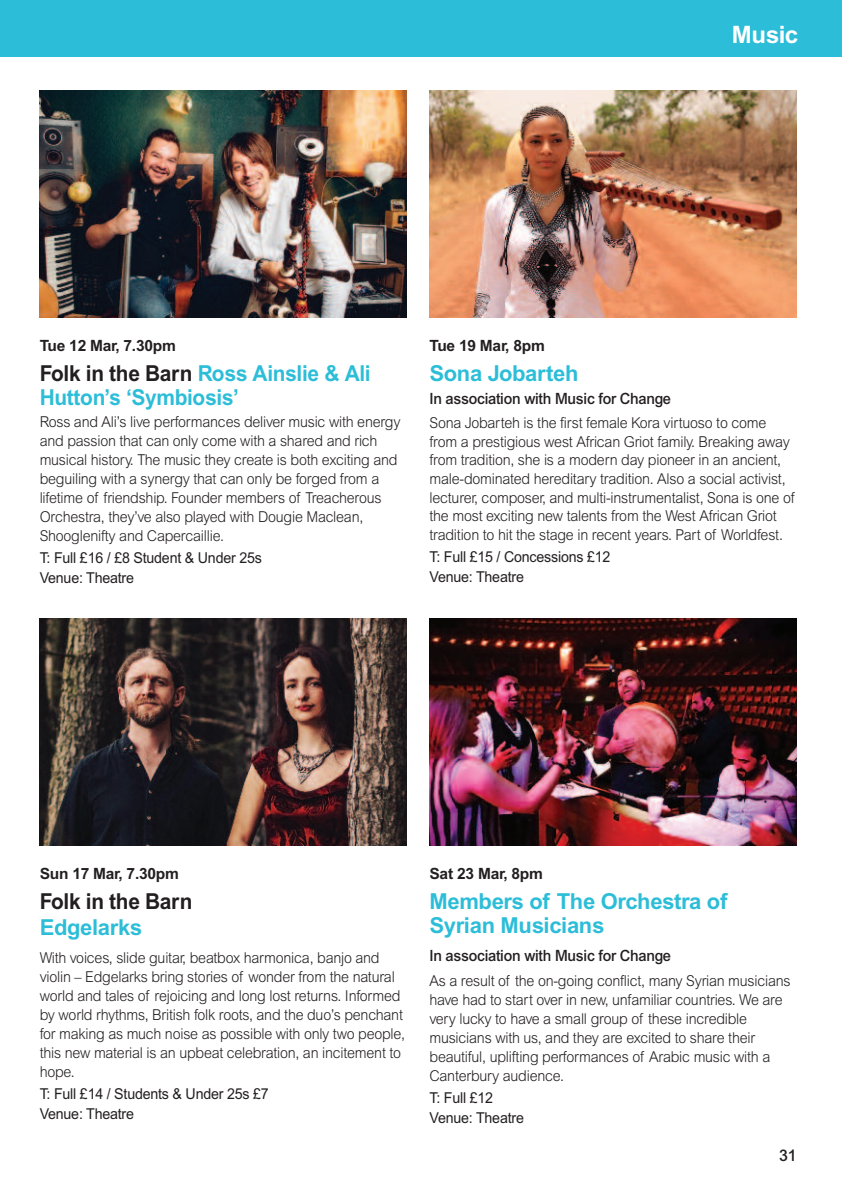
<style>
.page{position:relative;width:842px;height:1191px;background:#fff}
.page>*{position:absolute;margin:0;border:0;box-sizing:border-box;transform-origin:0 0}
.t1{font:700 24px "Arial";letter-spacing:-.015em;color:#fff}
.t2{font:700 22px/24px "Arial";letter-spacing:-.015em;color:#2cbdd8}
.t3{font:700 22px/24px "Arial";letter-spacing:-.015em;color:#2cbdd8;scale:.95 1}
.t4{font:700 22px "Arial";letter-spacing:-.015em;color:#231f20;scale:.95 1}
.t5{font:500 16px "Arial";color:#231f20}
.t6{font:500 15.6px "Arial";letter-spacing:-.015em;color:#231f20;scale:.95 1}
.t7{font:700 15.6px "Arial";letter-spacing:-.015em;color:#231f20}
.t8{font:300 15px/19px "Arial";letter-spacing:-.015em;color:#231f20;scale:.95 1}
.t9{font:15px/19.8px "Arial";letter-spacing:-.015em;color:#231f20;scale:.95 1}
.s1{color:#231f20}
</style>
<div class="page">
<div style="left:1px;top:0;width:841px;height:57px;background:#2cbdd8"></div>
<img style="left:40px;top:91px;width:367px;height:226px">
<img style="left:40px;top:618px;width:367px;height:227px">
<img style="left:429px;top:91px;width:368px;height:226px">
<img style="left:429px;top:618px;width:368px;height:227px">
<h1 class="t1" style="left:732px;top:26px;width:68px">Music</h1>
<p class="t7" style="left:40px;top:340px;width:138px">Tue 12 Mar, 7.30pm</p>
<h2 class="t3" style="left:40px;top:363px;width:350px"><span class="s1">Folk in the Barn</span> Ross Ainslie &amp; Ali<br>Hutton’s ‘Symbiosis’</h2>
<p class="t8" style="left:40px;top:413px;width:381px">Ross and Ali’s live performances deliver music with energy and passion that can only come with a shared and rich musical history. The music they create is both exciting and beguiling with a synergy that can only be forged from a lifetime of friendship. Founder members of Treacherous Orchestra, they’ve also played with Dougie Maclean, Shooglenifty and Capercaillie.</p>
<p class="t9" style="left:40px;top:548px;width:235px">T: Full £16 / £8 Student &amp; Under 25s<br>Venue: Theatre</p>
<p class="t7" style="left:429px;top:340px;width:117px">Tue 19 Mar, 8pm</p>
<h2 class="t2" style="left:429px;top:363px;width:151px">Sona Jobarteh</h2>
<p class="t6" style="left:429px;top:393px;width:256px">In association with Music for Change</p>
<p class="t8" style="left:429px;top:415px;width:386px">Sona Jobarteh is the first female Kora virtuoso to come from a prestigious west African Griot family. Breaking away from tradition, she is a modern day pioneer in an ancient, male-dominated hereditary tradition. Also a social activist, lecturer, composer, and multi-instrumentalist, Sona is one of the most exciting new talents from the West African Griot tradition to hit the stage in recent years. Part of Worldfest.</p>
<p class="t9" style="left:429px;top:547px;width:192px">T: Full £15 / Concessions £12<br>Venue: Theatre</p>
<p class="t7" style="left:40px;top:867px;width:141px">Sun 17 Mar, 7.30pm</p>
<h2 class="t4" style="left:40px;top:892px;width:162px">Folk in the Barn</h2>
<h2 class="t2" style="left:40px;top:917px;width:104px">Edgelarks</h2>
<p class="t8" style="left:40px;top:949px;width:386px">With voices, slide guitar, beatbox harmonica, banjo and violin – Edgelarks bring stories of wonder from the natural world and tales of rejoicing and long lost returns. Informed by world rhythms, British folk roots, and the duo’s penchant for making as much noise as possible with only two people, this new material is an upbeat celebration, an incitement to hope.</p>
<p class="t9" style="left:40px;top:1084px;width:243px">T: Full £14 / Students &amp; Under 25s £7<br>Venue: Theatre</p>
<p class="t7" style="left:429px;top:867px;width:115px">Sat 23 Mar, 8pm</p>
<h2 class="t2" style="left:429px;top:890px;width:299px">Members of The Orchestra of<br>Syrian Musicians</h2>
<p class="t6" style="left:429px;top:950px;width:256px">In association with Music for Change</p>
<p class="t8" style="left:429px;top:972px;width:382px">As a result of the on-going conflict, many Syrian musicians have had to start over in new, unfamiliar countries. We are very lucky to have a small group of these incredible musicians with us, and they are excited to share their beautiful, uplifting performances of Arabic music with a Canterbury audience.</p>
<p class="t9" style="left:429px;top:1088px;width:101px">T: Full £12<br>Venue: Theatre</p>
<p class="t5" style="left:779px;top:1149px;width:19px">31</p>
</div>
